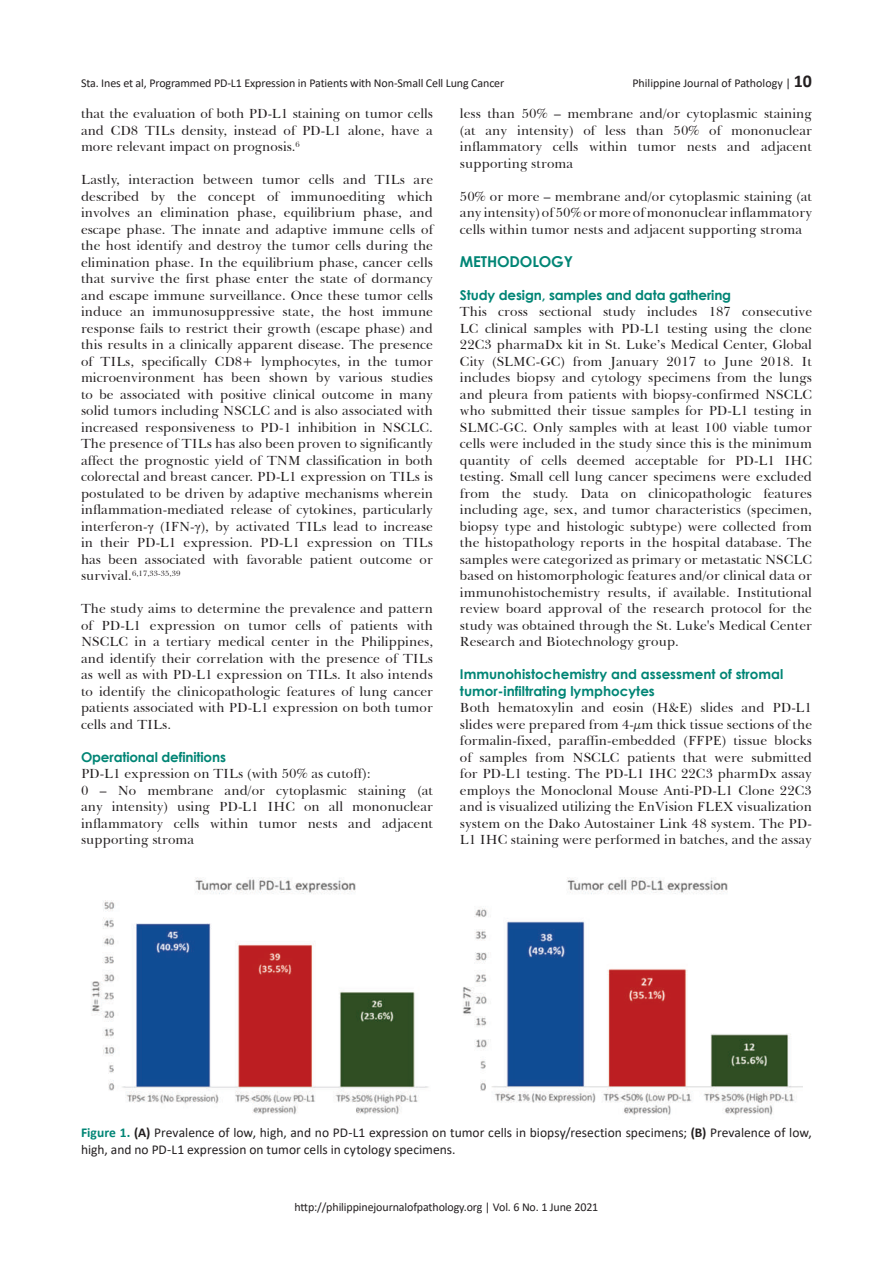
<style>
.page{position:relative;width:893px;height:1263px;background:#fff}
.page>*{position:absolute;margin:0;border:0;box-sizing:border-box;transform-origin:0 0}
.t1{font:700 15px "Century Gothic";color:#008575}
.t2{font:13.5px/16.5px "Baskerville BT";letter-spacing:.005em;color:#231f20;text-align:justify}
.t3{font:13.5px/16.5px "Calibri";letter-spacing:.005em;color:#231f20}
.t4{font:700 13.5px/16.5px "Century Gothic";color:#008575}
.t5{font:12px "Calibri";letter-spacing:-.01em;color:#231f20}
.t6{font:7.8px "Baskerville BT";letter-spacing:.005em;color:#231f20}
.s1{font-weight:700;font-size:18px}
.s2{font-family:"Times New Roman"}
.s3{font-size:13.5px}
.s4{font-weight:700;color:#008575}
.s5{font-weight:700}
</style>
<div class="page">
<img style="left:462px;top:878px;width:341px;height:238px">
<img style="left:91px;top:878px;width:337px;height:237px">
<p class="t5" style="left:81px;top:75px;width:425px">Sta. Ines et al, Programmed PD-L1 Expression in Patients with Non-Small Cell Lung Cancer</p>
<p class="t5" style="left:632px;top:75px;width:181px">Philippine Journal of Pathology | <span class="s1">10</span></p>
<p class="t2" style="left:81px;top:105px;width:353px">that the evaluation of both PD-L1 staining on tumor cells and CD8 TILs density, instead of PD-L1 alone, have a more relevant impact on prognosis.<sup>6</sup></p>
<p class="t2" style="left:81px;top:171px;width:354px">Lastly, interaction between tumor cells and TILs are described by the concept of immunoediting which involves an elimination phase, equilibrium phase, and escape phase. The innate and adaptive immune cells of the host identify and destroy the tumor cells during the elimination phase. In the equilibrium phase, cancer cells that survive the first phase enter the state of dormancy and escape immune surveillance. Once these tumor cells induce an immunosuppressive state, the host immune response fails to restrict their growth (escape phase) and this results in a clinically apparent disease. The presence of TILs, specifically CD8+ lymphocytes, in the tumor microenvironment has been shown by various studies to be associated with positive clinical outcome in many solid tumors including NSCLC and is also associated with increased responsiveness to PD-1 inhibition in NSCLC.<br>The presence of TILs has also been proven to significantly affect the prognostic yield of TNM classification in both colorectal and breast cancer. PD-L1 expression on TILs is postulated to be driven by adaptive mechanisms wherein inflammation-mediated release of cytokines, particularly interferon-<span class="s2">γ</span> (IFN-<span class="s2">γ</span>), by activated TILs lead to increase in their PD-L1 expression. PD-L1 expression on TILs has been associated with favorable patient outcome or</p>
<p class="t6" style="left:81px;top:568px;width:101px"><span class="s3">survival.</span>6,17,33-35,39</p>
<p class="t2" style="left:81px;top:600px;width:354px">The study aims to determine the prevalence and pattern of PD-L1 expression on tumor cells of patients with NSCLC in a tertiary medical center in the Philippines, and identify their correlation with the presence of TILs as well as with PD-L1 expression on TILs. It also intends to identify the clinicopathologic features of lung cancer patients associated with PD-L1 expression on both tumor cells and TILs.</p>
<p class="t4" style="left:81px;top:748px;width:146px">Operational definitions</p>
<p class="t2" style="left:81px;top:765px;width:354px;text-align:left">PD-L1 expression on TILs (with 50% as cutoff):<br>0 – No membrane and/or cytoplasmic staining (at any intensity) using PD-L1 IHC on all mononuclear inflammatory cells within tumor nests and adjacent supporting stroma</p>
<p class="t2" style="left:460px;top:105px;width:354px">less than 50% – membrane and/or cytoplasmic staining (at any intensity) of less than 50% of mononuclear inflammatory cells within tumor nests and adjacent supporting stroma</p>
<p class="t2" style="left:460px;top:188px;width:354px">50% or more – membrane and/or cytoplasmic staining (at any intensity) of 50% or more of mononuclear inflammatory cells within tumor nests and adjacent supporting stroma</p>
<p class="t1" style="left:460px;top:250px;width:25px">Methodology</p>
<p class="t4" style="left:460px;top:286px;width:273px">Study design, samples and data gathering</p>
<p class="t2" style="left:460px;top:303px;width:354px">This cross sectional study includes 187 consecutive LC clinical samples with PD-L1 testing using the clone 22C3 pharmaDx kit in St. Luke’s Medical Center, Global City (SLMC-GC) from January 2017 to June 2018. It includes biopsy and cytology specimens from the lungs and pleura from patients with biopsy-confirmed NSCLC who submitted their tissue samples for PD-L1 testing in SLMC-GC. Only samples with at least 100 viable tumor cells were included in the study since this is the minimum quantity of cells deemed acceptable for PD-L1 IHC testing. Small cell lung cancer specimens were excluded from the study. Data on clinicopathologic features including age, sex, and tumor characteristics (specimen, biopsy type and histologic subtype) were collected from the histopathology reports in the hospital database. The samples were categorized as primary or metastatic NSCLC based on histomorphologic features and/or clinical data or immunohistochemistry results, if available. Institutional review board approval of the research protocol for the study was obtained through the St. Luke's Medical Center Research and Biotechnology group.</p>
<p class="t4" style="left:460px;top:665px;width:325px">Immunohistochemistry and assessment of stromal tumor-infiltrating lymphocytes</p>
<p class="t2" style="left:460px;top:699px;width:354px">Both hematoxylin and eosin (H&amp;E) slides and PD-L1 slides were prepared from 4-μm thick tissue sections of the formalin-fixed, paraffin-embedded (FFPE) tissue blocks of samples from NSCLC patients that were submitted for PD-L1 testing. The PD-L1 IHC 22C3 pharmDx assay employs the Monoclonal Mouse Anti-PD-L1 Clone 22C3 and is visualized utilizing the EnVision FLEX visualization system on the Dako Autostainer Link 48 system. The PD-L1 IHC staining were performed in batches, and the assay</p>
<p class="t3" style="left:81px;top:1124px;width:732px"><span class="s4">Figure 1.</span> <span class="s5">(A)</span> Prevalence of low, high, and no PD-L1 expression on tumor cells in biopsy/resection specimens; <span class="s5">(B)</span> Prevalence of low, high, and no PD-L1 expression on tumor cells in cytology specimens.</p>
<p class="t5" style="left:294px;top:1198px;width:305px">http://philippinejournalofpathology.org | Vol. 6 No. 1 June 2021</p>
</div>
